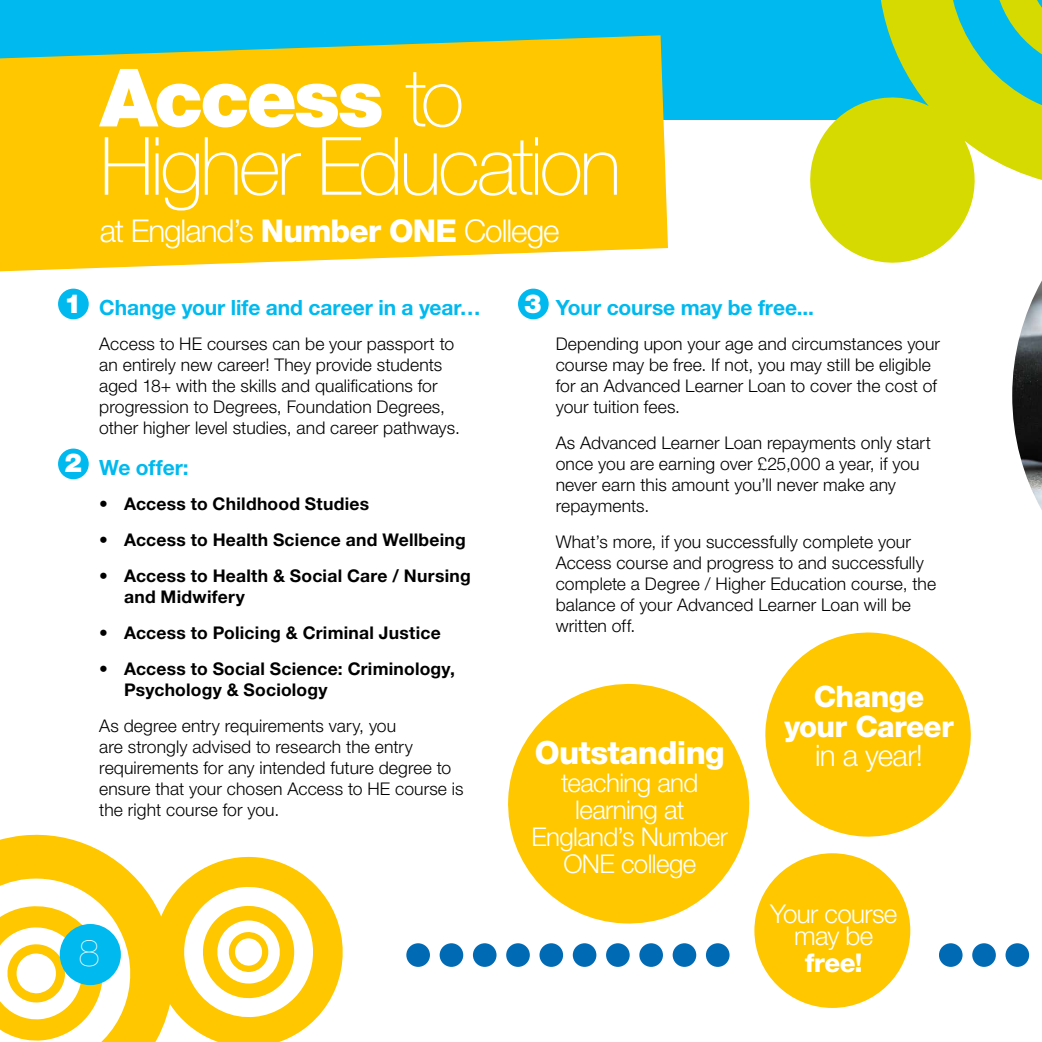
<style>
.page{position:relative;width:1042px;height:1042px;background:#fff}
.page>*{position:absolute;margin:0;border:0;box-sizing:border-box;transform-origin:0 0}
.t1{font:100 80.5px/68.2px "Helvetica Neue";letter-spacing:-.04em;color:#fff}
.t2{font:200 37.45px "Helvetica Neue";color:#fff}
.t3{font:800 32.02px "Helvetica Neue";letter-spacing:-.02em;color:#fff}
.t4{font:300 31.5px "Helvetica Neue";letter-spacing:-.035em;color:#fff}
.t5{font:800 29.57px/29.6px "Helvetica Neue";letter-spacing:-.02em;color:#fff;text-align:center}
.t6{font:300 29.57px "Helvetica Neue";letter-spacing:-.025em;color:#fff}
.t7{font:900 26.25px "Helvetica Neue";color:#fff}
.t8{font:300 25.9px/27.1px "Helvetica Neue";letter-spacing:-.025em;color:#fff;text-align:center}
.t9{font:800 25.9px "Helvetica Neue";color:#fff}
.t10{font:700 21px "Helvetica Neue";letter-spacing:-.005em;color:#00b9ee}
.t11{font:300 17.5px/21px "Helvetica Neue";letter-spacing:.005em;color:#000}
.t12{font:700 17.5px/21px "Helvetica Neue";letter-spacing:.015em;color:#000}
.s1{font-weight:900}
.s2{font-weight:800}
</style>
<div class="page">
<img style="left:1012px;top:284px;width:30px;height:226px">
<div style="left:406px;top:943px;width:24px;height:24px;background:#006ab5;border-radius:50%"></div>
<div style="left:440px;top:943px;width:23px;height:24px;background:#006ab5;border-radius:50%"></div>
<div style="left:473px;top:943px;width:23px;height:24px;background:#006ab5;border-radius:50%"></div>
<div style="left:506px;top:943px;width:24px;height:24px;background:#006ab5;border-radius:50%"></div>
<div style="left:539px;top:943px;width:24px;height:24px;background:#006ab5;border-radius:50%"></div>
<div style="left:573px;top:943px;width:23px;height:24px;background:#006ab5;border-radius:50%"></div>
<div style="left:606px;top:943px;width:24px;height:24px;background:#006ab5;border-radius:50%"></div>
<div style="left:639px;top:943px;width:24px;height:24px;background:#006ab5;border-radius:50%"></div>
<div style="left:672px;top:943px;width:24px;height:24px;background:#006ab5;border-radius:50%"></div>
<div style="left:706px;top:943px;width:23px;height:24px;background:#006ab5;border-radius:50%"></div>
<div style="left:939px;top:943px;width:23px;height:24px;background:#006ab5;border-radius:50%"></div>
<div style="left:972px;top:943px;width:24px;height:24px;background:#006ab5;border-radius:50%"></div>
<div style="left:1005px;top:943px;width:24px;height:24px;background:#006ab5;border-radius:50%"></div>
<div style="left:0;top:0;width:1042px;height:120px;background:#00b9ee"></div>
<svg style="left:810px;top:0;width:232px;height:284px;fill:#d7da00"></svg>
<svg style="left:0;top:35px;width:668px;height:236px;background:#f0c919"></svg>
<svg style="left:508px;top:683px;width:242px;height:241px;fill:#fec700"></svg>
<svg style="left:765px;top:632px;width:206px;height:205px;fill:#fec700"></svg>
<div style="left:58px;top:289px;width:31px;height:30px;background:#00b9ee;border-radius:50%"></div>
<div style="left:58px;top:448px;width:31px;height:31px;background:#00b9ee;border-radius:50%"></div>
<div style="left:518px;top:289px;width:31px;height:30px;background:#00b9ee;border-radius:50%"></div>
<svg style="left:0;top:834px;width:343px;height:208px;fill:#fec700"></svg>
<div style="left:60px;top:924px;width:61px;height:61px;background:#00b9ee;border-radius:50%"></div>
<div style="left:734px;top:920px;width:205px;height:61px;background:#fff"></div>
<div style="left:754px;top:853px;width:156px;height:155px;background:#fec700;border-radius:50%"></div>
<h1 class="t1" style="left:100px;top:64px;width:523px"><span class="s1">Access</span> to<br>Higher Education</h1>
<h3 class="t4" style="left:100px;top:211px;width:461px">at England’s <span class="s2">Number ONE</span> College</h3>
<h3 class="t7" style="left:64px;top:288px;width:19px">1</h3>
<h3 class="t7" style="left:64px;top:447px;width:19px">2</h3>
<p class="t10" style="left:99px;top:294px;width:383px">Change your life and career in a year…</p>
<p class="t11" style="left:99px;top:333px;width:362px">Access to HE courses can be your passport to an entirely new career! They provide students aged 18+ with the skills and qualifications for progression to Degrees, Foundation Degrees, other higher level studies, and career pathways.</p>
<p class="t10" style="left:99px;top:454px;width:91px">We offer:</p>
<p class="t12" style="left:99px;top:493px;width:271px">• Access to Childhood Studies</p>
<p class="t12" style="left:99px;top:529px;width:368px">• Access to Health Science and Wellbeing</p>
<p class="t12" style="left:124px;top:565px;width:348px;text-indent:-25px">• Access to Health &amp; Social Care / Nursing and Midwifery</p>
<p class="t12" style="left:99px;top:622px;width:343px">• Access to Policing &amp; Criminal Justice</p>
<p class="t12" style="left:124px;top:658px;width:332px;text-indent:-25px">• Access to Social Science: Criminology,<br>Psychology &amp; Sociology</p>
<p class="t11" style="left:99px;top:715px;width:366px">As degree entry requirements vary, you<br>are strongly advised to research the entry requirements for any intended future degree to ensure that your chosen Access to HE course is the right course for you.</p>
<h3 class="t7" style="left:524px;top:288px;width:19px">3</h3>
<p class="t10" style="left:556px;top:294px;width:260px">Your course may be free...</p>
<p class="t11" style="left:556px;top:333px;width:386px">Depending upon your age and circumstances your course may be free. If not, you may still be eligible for an Advanced Learner Loan to cover the cost of your tuition fees.</p>
<p class="t11" style="left:556px;top:432px;width:377px">As Advanced Learner Loan repayments only start once you are earning over £25,000 a year, if you never earn this amount you’ll never make any repayments.</p>
<p class="t11" style="left:556px;top:531px;width:382px">What’s more, if you successfully complete your Access course and progress to and successfully complete a Degree / Higher Education course, the balance of your Advanced Learner Loan will be written off.</p>
<h3 class="t3" style="left:535px;top:734px;width:192px">Outstanding</h3>
<h3 class="t8" style="left:531px;top:768px;width:198px">teaching and learning at<br>England’s Number<br>ONE college</h3>
<h3 class="t5" style="left:784px;top:681px;width:171px">Change your Career</h3>
<h3 class="t6" style="left:815px;top:737px;width:109px">in a year!</h3>
<h2 class="t2" style="left:79px;top:931px;width:22px">8</h2>
<h3 class="t8" style="left:770px;top:902px;width:129px;line-height:22.2px">Your course may be</h3>
<h3 class="t9" style="left:805px;top:947px;width:59px">free!</h3>
</div>
